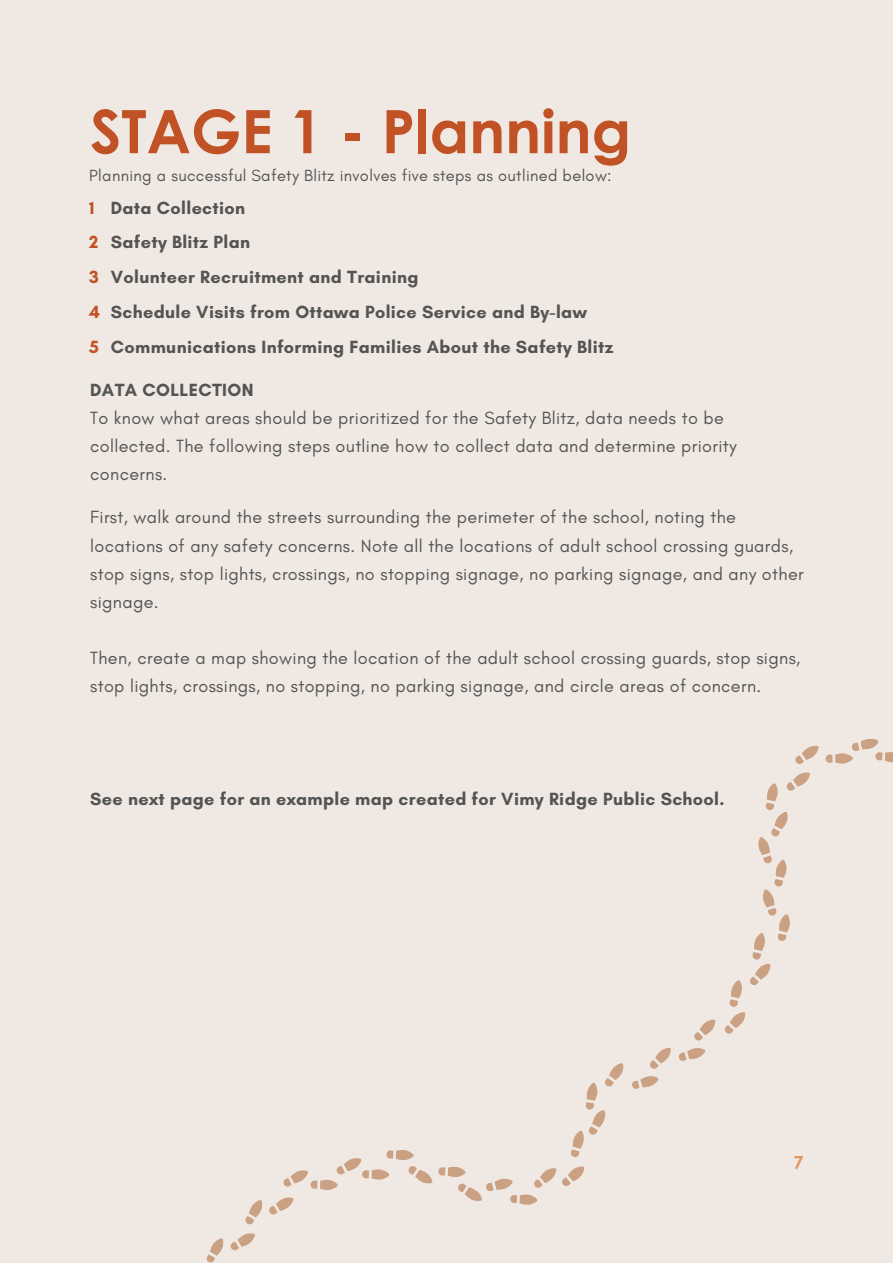
<style>
.page{position:relative;width:893px;height:1264px;background:#fff}
.page>*{position:absolute;margin:0;border:0;box-sizing:border-box;transform-origin:0 0}
.t1{font:700 60px "Century Gothic";color:#c15225}
.t2{font:18px/28px "Glacial Indifference";letter-spacing:.02em;color:#545454}
.t3{font:700 18px "Glacial Indifference";letter-spacing:.02em;color:#545454}
.t4{font:700 18px "Glacial Indifference";color:#c15225}
.t5{font:700 18px "Century Gothic";color:#e2945e}
.t6{font:16.5px "Glacial Indifference";letter-spacing:.02em;color:#545454}
</style>
<div class="page">
<div style="left:0;top:0;width:892px;height:1262px;background:#f0e9e3"></div>
<svg style="left:206px;top:1063px;width:418px;height:199px"></svg>
<svg style="left:632px;top:1047px;width:39px;height:42px"></svg>
<svg style="left:678px;top:1019px;width:38px;height:42px"></svg>
<svg style="left:724px;top:772px;width:86px;height:262px"></svg>
<svg style="left:795px;top:739px;width:97px;height:25px"></svg>
<p class="t1" style="left:90px;top:93px;width:542px">STAGE 1 - Planning</p>
<p class="t6" style="left:89px;top:165px;width:524px">Planning a successful Safety Blitz involves five steps as outlined below:</p>
<p class="t3" style="left:111px;top:196px;width:136px">Data Collection</p>
<p class="t3" style="left:111px;top:231px;width:141px">Safety Blitz Plan</p>
<p class="t3" style="left:111px;top:266px;width:309px">Volunteer Recruitment and Training</p>
<p class="t3" style="left:111px;top:301px;width:477px">Schedule Visits from Ottawa Police Service and By-law</p>
<p class="t3" style="left:111px;top:336px;width:504px">Communications Informing Families About the Safety Blitz</p>
<p class="t4" style="left:89px;top:196px;width:7px">1</p>
<p class="t4" style="left:89px;top:231px;width:11px">2</p>
<p class="t4" style="left:89px;top:266px;width:11px">3</p>
<p class="t4" style="left:89px;top:301px;width:12px">4</p>
<p class="t4" style="left:89px;top:336px;width:11px">5</p>
<p class="t3" style="left:90px;top:378px;width:165px">DATA COLLECTION</p>
<p class="t2" style="left:90px;top:403px;width:648px">To know what areas should be prioritized for the Safety Blitz, data needs to be collected. The following steps outline how to collect data and determine priority concerns.</p>
<p class="t2" style="left:90px;top:503px;width:715px">First, walk around the streets surrounding the perimeter of the school, noting the locations of any safety concerns. Note all the locations of adult school crossing guards, stop signs, stop lights, crossings, no stopping signage, no parking signage, and any other signage.</p>
<p class="t2" style="left:90px;top:643px;width:711px">Then, create a map showing the location of the adult school crossing guards, stop signs, stop lights, crossings, no stopping, no parking signage, and circle areas of concern.</p>
<p class="t3" style="left:90px;top:787px;width:635px">See next page for an example map created for Vimy Ridge Public School.</p>
<p class="t5" style="left:793px;top:1151px;width:12px">7</p>
</div>
